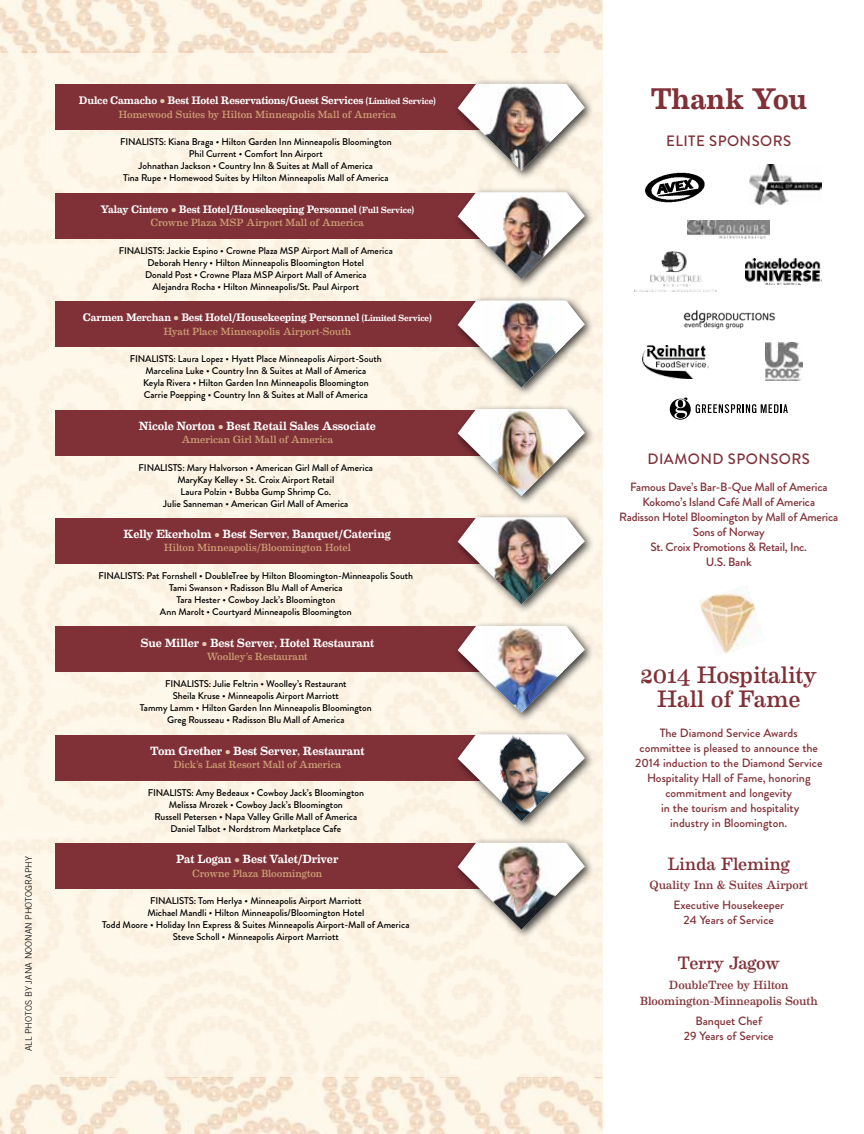
<style>
.page{position:relative;width:864px;height:1134px;background:#fff}
.page>*{position:absolute;margin:0;border:0;box-sizing:border-box;transform-origin:0 0}
.t1{font:500 30px "Eames Century Modern";letter-spacing:-.005em;color:#803138}
.t2{font:24px/24px "Eames Century Modern";letter-spacing:-.005em;color:#803138;text-align:center}
.t3{font:18px "Eames Century Modern";letter-spacing:-.005em;color:#803138}
.t4{font:18px "Eames Century Modern";letter-spacing:-.025em;color:#803138}
.t5{font:500 15px "Brandon Grotesque";letter-spacing:.03em;color:#803138}
.t6{font:500 12px/15px "Brandon Grotesque";color:#803138;text-align:center}
.t7{font:500 12px "Eames Century Modern";letter-spacing:-.005em;color:#fff}
.t8{font:12px/16.5px "Eames Century Modern";color:#803138;text-align:center}
.t9{font:500 10.95px "Eames Century Modern";letter-spacing:-.02em;color:#fff}
.t10{font:10.5px "Eames Century Modern";color:#cfa176}
.t11{font:500 9.75px/12px "Brandon Grotesque";color:#000;text-align:center}
.t12{font:300 9px "Trade Gothic";color:#000}
.s1{font-size:12px;color:#e3c8ac}
.s2{font-size:9px}
.s3{color:#e3c8ac}
</style>
<div class="page">
<img style="left:0;top:52px;width:603px;height:1026px">
<div style="left:55px;top:84px;width:440px;height:46px;background:#803138"></div>
<div style="left:454px;top:79px;width:141px;height:102px;background:#000;opacity:.75"></div>
<svg style="left:458px;top:84px;width:127px;height:87px"></svg>
<img style="left:481px;top:84px;width:81px;height:87px">
<div style="left:55px;top:518px;width:440px;height:46px;background:#803138"></div>
<div style="left:454px;top:512px;width:141px;height:102px;background:#000;opacity:.75"></div>
<svg style="left:458px;top:517px;width:127px;height:87px"></svg>
<img style="left:479px;top:518px;width:87px;height:86px">
<div style="left:55px;top:193px;width:440px;height:46px;background:#803138"></div>
<div style="left:454px;top:187px;width:141px;height:102px;background:#000;opacity:.75"></div>
<svg style="left:458px;top:192px;width:127px;height:87px"></svg>
<img style="left:478px;top:194px;width:84px;height:85px">
<div style="left:55px;top:627px;width:440px;height:45px;background:#803138"></div>
<div style="left:454px;top:621px;width:141px;height:102px;background:#000;opacity:.75"></div>
<svg style="left:458px;top:626px;width:127px;height:87px"></svg>
<img style="left:483px;top:626px;width:80px;height:87px">
<div style="left:55px;top:301px;width:440px;height:46px;background:#803138"></div>
<div style="left:454px;top:295px;width:141px;height:103px;background:#000;opacity:.75"></div>
<svg style="left:458px;top:301px;width:127px;height:87px"></svg>
<img style="left:482px;top:301px;width:83px;height:87px">
<div style="left:55px;top:735px;width:440px;height:46px;background:#803138"></div>
<div style="left:454px;top:729px;width:141px;height:102px;background:#000;opacity:.75"></div>
<svg style="left:458px;top:734px;width:127px;height:87px"></svg>
<img style="left:482px;top:734px;width:84px;height:87px">
<div style="left:55px;top:410px;width:440px;height:45px;background:#803138"></div>
<div style="left:454px;top:404px;width:141px;height:102px;background:#000;opacity:.75"></div>
<svg style="left:458px;top:409px;width:127px;height:87px"></svg>
<img style="left:489px;top:409px;width:70px;height:87px">
<div style="left:55px;top:843px;width:440px;height:46px;background:#803138"></div>
<div style="left:454px;top:838px;width:141px;height:102px;background:#000;opacity:.75"></div>
<svg style="left:458px;top:843px;width:127px;height:87px"></svg>
<img style="left:482px;top:843px;width:76px;height:87px">
<img style="left:699px;top:588px;width:64px;height:66px">
<svg style="left:0;top:0;width:603px;height:52px;background:#f8ebda"></svg>
<svg style="left:0;top:1078px;width:603px;height:56px;background:#f8ecdb"></svg>
<img style="left:683px;top:310px;width:93px;height:19px">
<img style="left:646px;top:172px;width:59px;height:30px">
<img style="left:688px;top:220px;width:82px;height:19px">
<img style="left:746px;top:258px;width:75px;height:27px">
<img style="left:643px;top:345px;width:65px;height:33px">
<img style="left:765px;top:343px;width:37px;height:37px">
<img style="left:749px;top:164px;width:73px;height:41px">
<img style="left:634px;top:252px;width:83px;height:39px">
<svg style="left:670px;top:398px;width:118px;height:22px"></svg>
<p class="t12" style="left:23px;top:1051px;width:197px;rotate:-90deg">all photos by Jana Noonan Photography</p>
<p class="t9" style="left:79px;top:92px;width:358px">Dulce Camacho <span class="s1">•</span> Best Hotel Reservations/Guest Services <span class="s2">(Limited Service)</span></p>
<p class="t10" style="left:118px;top:107px;width:279px">Homewood Suites by Hilton Minneapolis Mall of America</p>
<p class="t11" style="left:120px;top:136px;width:273px">FINALISTS: Kiana Braga • Hilton Garden Inn Minneapolis Bloomington Phil Current • Comfort Inn Airport<br>Johnathan Jackson • Country Inn &amp; Suites at Mall of America<br>Tina Rupe • Homewood Suites by Hilton Minneapolis Mall of America</p>
<p class="t9" style="left:101px;top:201px;width:315px">Yalay Cintero <span class="s1">•</span> Best Hotel/Housekeeping Personnel <span class="s2">(Full Service)</span></p>
<p class="t10" style="left:151px;top:215px;width:215px">Crowne Plaza MSP Airport Mall of America</p>
<p class="t11" style="left:119px;top:244px;width:276px">FINALISTS: Jackie Espino • Crowne Plaza MSP Airport Mall of America Deborah Henry • Hilton Minneapolis Bloomington Hotel<br>Donald Post • Crowne Plaza MSP Airport Mall of America<br>Alejandra Rocha • Hilton Minneapolis/St. Paul Airport</p>
<p class="t9" style="left:83px;top:309px;width:350px">Carmen Merchan <span class="s1">•</span> Best Hotel/Housekeeping Personnel <span class="s2">(Limited Service)</span></p>
<p class="t10" style="left:163px;top:323px;width:189px">Hyatt Place Minneapolis Airport-South</p>
<p class="t11" style="left:130px;top:353px;width:253px">FINALISTS: Laura Lopez • Hyatt Place Minneapolis Airport-South Marcelina Luke • Country Inn &amp; Suites at Mall of America<br>Keyla Rivera • Hilton Garden Inn Minneapolis Bloomington Carrie Poepping • Country Inn &amp; Suites at Mall of America</p>
<p class="t7" style="left:139px;top:416px;width:239px">Nicole Norton <span class="s3">•</span> Best Retail Sales Associate</p>
<p class="t10" style="left:181px;top:432px;width:153px">American Girl Mall of America</p>
<p class="t11" style="left:139px;top:462px;width:236px">FINALISTS: Mary Halvorson • American Girl Mall of America MaryKay Kelley • St. Croix Airport Retail<br>Laura Polzin • Bubba Gump Shrimp Co.<br>Julie Sanneman • American Girl Mall of America</p>
<p class="t7" style="left:124px;top:525px;width:269px">Kelly Ekerholm <span class="s3">•</span> Best Server, Banquet/Catering</p>
<p class="t10" style="left:164px;top:540px;width:189px">Hilton Minneapolis/Bloomington Hotel</p>
<p class="t11" style="left:99px;top:570px;width:316px">FINALISTS: Pat Fornshell • DoubleTree by Hilton Bloomington-Minneapolis South Tami Swanson • Radisson Blu Mall of America<br>Tara Hester • Cowboy Jack’s Bloomington<br>Ann Marolt • Courtyard Minneapolis Bloomington</p>
<p class="t7" style="left:140px;top:634px;width:235px">Sue Miller <span class="s3">•</span> Best Server, Hotel Restaurant</p>
<p class="t10" style="left:207px;top:649px;width:102px">Woolley’s Restaurant</p>
<p class="t11" style="left:140px;top:678px;width:233px">FINALISTS: Julie Feltrin • Woolley’s Restaurant<br>Sheila Kruse • Minneapolis Airport Marriott<br>Tammy Lamm • Hilton Garden Inn Minneapolis Bloomington Greg Rousseau • Radisson Blu Mall of America</p>
<p class="t7" style="left:150px;top:742px;width:216px">Tom Grether <span class="s3">•</span> Best Server, Restaurant</p>
<p class="t10" style="left:173px;top:757px;width:170px">Dick’s Last Resort Mall of America</p>
<p class="t11" style="left:148px;top:787px;width:218px">FINALISTS: Amy Bedeaux • Cowboy Jack’s Bloomington Melissa Mrozek • Cowboy Jack’s Bloomington<br>Russell Petersen • Napa Valley Grille Mall of America Daniel Talbot • Nordstrom Marketplace Cafe</p>
<p class="t7" style="left:176px;top:850px;width:164px">Pat Logan <span class="s3">•</span> Best Valet/Driver</p>
<p class="t10" style="left:192px;top:865px;width:132px">Crowne Plaza Bloomington</p>
<p class="t11" style="left:102px;top:895px;width:309px">FINALISTS: Tom Herlya • Minneapolis Airport Marriott<br>Michael Mandli • Hilton Minneapolis/Bloomington Hotel<br>Todd Moore • Holiday Inn Express &amp; Suites Minneapolis Airport-Mall of America Steve Scholl • Minneapolis Airport Marriott</p>
<h1 class="t1" style="left:650px;top:76px;width:158px">Thank You</h1>
<h3 class="t5" style="left:666px;top:131px;width:124px">Elite Sponsors</h3>
<h3 class="t5" style="left:647px;top:449px;width:22px">Diam</h3>
<h3 class="t5" style="left:688px;top:449px;width:121px">ond Sponsors</h3>
<p class="t6" style="left:619px;top:480px;width:220px">Famous Dave’s Bar-B-Que Mall of America<br>Kokomo’s Island Café Mall of America<br>Radisson Hotel Bloomington by Mall of America<br>Sons of Norway<br>St. Croix Promotions &amp; Retail, Inc.<br>U.S. Bank</p>
<h2 class="t2" style="left:641px;top:662px;width:178px">2014 Hospitality<br>Hall of Fame</h2>
<p class="t6" style="left:635px;top:726px;width:189px">The Diamond Service Awards committee is pleased to announce the<br>2014 induction to the Diamond Service<br>Hospitality Hall of Fame, honoring commitment and longevity<br>in the tourism and hospitality<br>industry in Bloomington.</p>
<h3 class="t3" style="left:668px;top:850px;width:124px">Linda Fleming</h3>
<p class="t8" style="left:650px;top:876px;width:160px">Quality Inn &amp; Suites Airport</p>
<p class="t6" style="left:673px;top:897px;width:112px">Executive Housekeeper<br>24 Years of Service</p>
<h3 class="t4" style="left:677px;top:950px;width:104px">Terry Jagow</h3>
<p class="t8" style="left:640px;top:976px;width:180px">DoubleTree by Hilton<br>Bloomington-Minneapolis South</p>
<p class="t6" style="left:684px;top:1014px;width:91px">Banquet Chef<br>29 Years of Service</p>
</div>
